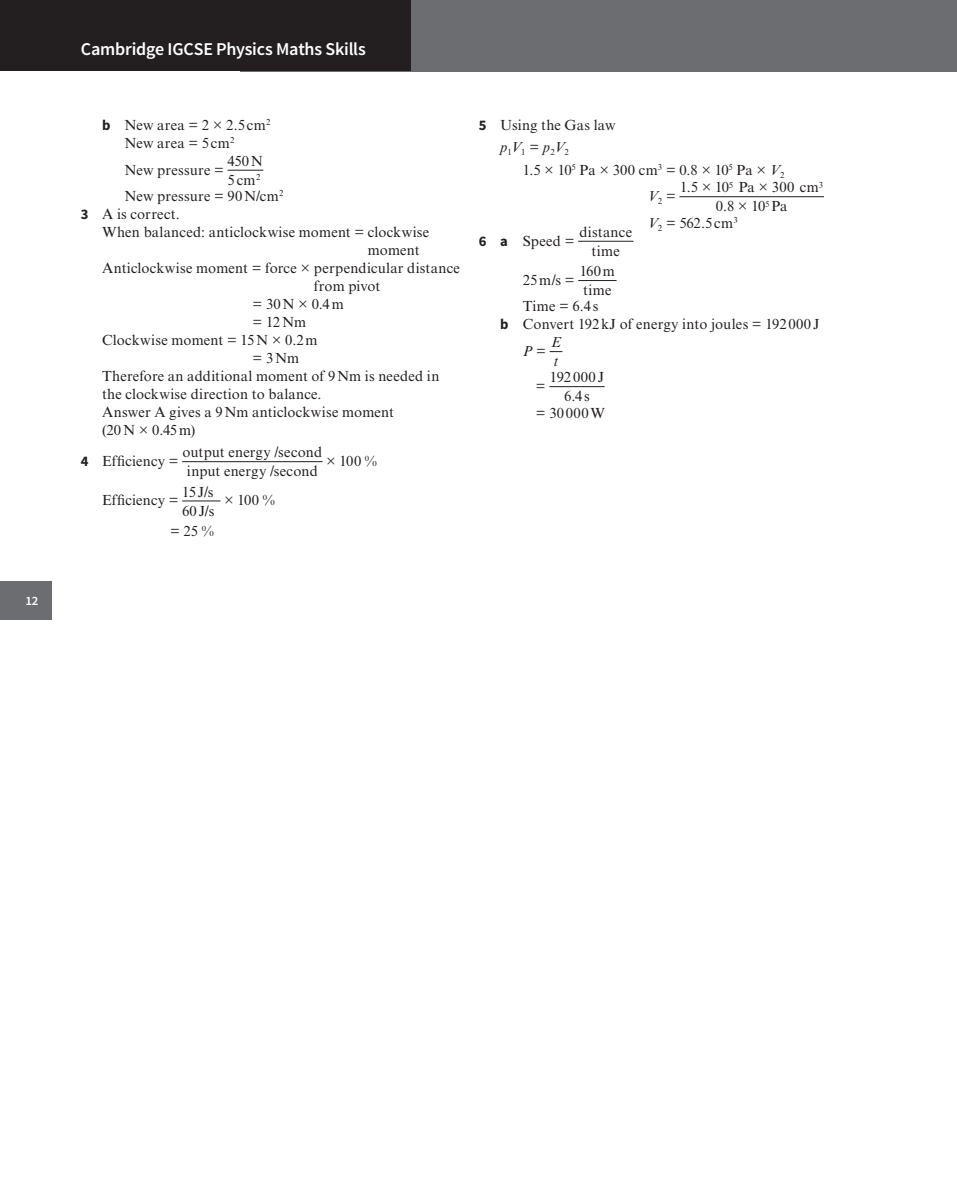
<style>
.page{position:relative;width:957px;height:1200px;background:#fff}
.page>*{position:absolute;margin:0;border:0;box-sizing:border-box;transform-origin:0 0}
.t1{font:600 18px "Source Sans Pro";letter-spacing:-.01em;color:#fff}
.t2{font:14.7px/19px "Times New Roman MT Std";letter-spacing:.015em;color:#231f20}
.t3{font:italic 14.7px/19px "Times New Roman MT Std";color:#231f20}
.t4{font:600 12.75px "Source Sans Pro";color:#fff}
.s1{font-family:"Source Sans Pro";font-weight:700}
.s2{font-style:italic}
.s3{font-style:normal}
</style>
<div class="page">
<div style="left:240px;top:0;width:717px;height:71px;background:#6c6d70"></div>
<hr style="left:228px;top:170px;width:35px;height:1px;background:#231f20">
<hr style="left:182px;top:461px;width:140px;height:1px;background:#231f20">
<hr style="left:182px;top:500px;width:38px;height:1px;background:#231f20">
<hr style="left:679px;top:196px;width:145px;height:1px;background:#231f20">
<hr style="left:578px;top:241px;width:55px;height:1px;background:#231f20">
<hr style="left:578px;top:280px;width:38px;height:1px;background:#231f20">
<svg style="left:549px;top:351px;width:13px;height:1px"></svg>
<hr style="left:549px;top:386px;width:56px;height:1px;background:#231f20">
<div style="left:0;top:580px;width:51px;height:39px;background:#6c6d70"></div>
<div style="left:0;top:0;width:411px;height:71px;background:#231f20"></div>
<p class="t4" style="left:25px;top:592px;width:15px">12</p>
<p class="t1" style="left:81px;top:37px;width:287px">Cambridge IGCSE Physics Maths Skills</p>
<p class="t2" style="left:125px;top:116px;width:147px;line-height:18px;text-indent:-23px"><span class="s1">b</span> New area = 2 × 2.5cm<sup>2<br></sup>New area = 5cm<sup>2</sup></p>
<p class="t2" style="left:125px;top:160px;width:101px">New pressure =</p>
<p class="t2" style="left:228px;top:151px;width:37px">450N<br>5cm<sup>2</sup></p>
<p class="t2" style="left:81px;top:187px;width:204px;line-height:18px;text-indent:44px">New pressure = 90N/cm<sup>2<br></sup><span class="s1">3</span> A is correct.</p>
<p class="t2" style="left:102px;top:222px;width:329px">When balanced: anticlockwise moment = clockwise</p>
<p class="t2" style="left:368px;top:240px;width:53px">moment</p>
<p class="t2" style="left:102px;top:258px;width:359px">Anticlockwise moment = force × perpendicular distance</p>
<p class="t2" style="left:314px;top:276px;width:68px">from pivot</p>
<p class="t2" style="left:253px;top:294px;width:93px">= 30N × 0.4m</p>
<p class="t2" style="left:253px;top:312px;width:55px">= 12Nm</p>
<p class="t2" style="left:102px;top:330px;width:217px">Clockwise moment = 15N × 0.2m</p>
<p class="t2" style="left:253px;top:348px;width:48px">= 3Nm</p>
<p class="t2" style="left:102px;top:366px;width:339px">Therefore an additional moment of 9Nm is needed in</p>
<p class="t2" style="left:102px;top:384px;width:221px">the clockwise direction to balance.</p>
<p class="t2" style="left:102px;top:402px;width:293px">Answer A gives a 9Nm anticlockwise moment</p>
<p class="t2" style="left:102px;top:421px;width:95px">(20N × 0.45m)</p>
<p class="t2" style="left:81px;top:451px;width:99px"><span class="s1">4</span> Efficiency =</p>
<p class="t2" style="left:182px;top:443px;width:141px;text-align:center">output energy /second input energy /second</p>
<p class="t2" style="left:326px;top:451px;width:52px">× 100 %</p>
<p class="t2" style="left:102px;top:490px;width:78px">Efficiency =</p>
<p class="t2" style="left:182px;top:482px;width:34px">15J/s<br>60J/s</p>
<p class="t2" style="left:224px;top:490px;width:52px">× 100 %</p>
<p class="t2" style="left:170px;top:521px;width:45px">= 25 %</p>
<p class="t2" style="left:500px;top:114px;width:117px;line-height:22.2px;text-indent:-21px"><span class="s1">5</span> Using the Gas law <span class="s2">p</span><sub>1</sub><span class="s2">V</span><sub>1</sub> = <span class="s2">p</span><sub>2</sub><span class="s2">V</span><sub>2</sub></p>
<p class="t2" style="left:648px;top:156px;width:138px;line-height:26.5px;text-indent:-125px">1.5 × 10<sup>5</sup> Pa × 300 cm<sup>3</sup> = 0.8 × 10<sup>5</sup> Pa × <span class="s2">V</span><sub>2<br></sub><span class="s2">V</span><sub>2</sub> =</p>
<p class="t2" style="left:680px;top:178px;width:145px;text-align:center">1.5 × 10<sup>5</sup> Pa × 300 cm<sup>3<br></sup>0.8 × 10<sup>5</sup> Pa</p>
<p class="t2" style="left:648px;top:213px;width:91px"><span class="s2">V</span><sub>2</sub> = 562.5cm<sup>3</sup></p>
<p class="t2" style="left:479px;top:231px;width:97px"><span class="s1">6 a</span> Speed =</p>
<p class="t2" style="left:579px;top:222px;width:54px;text-align:center">distance time</p>
<p class="t2" style="left:523px;top:270px;width:53px">25m/s =</p>
<p class="t2" style="left:580px;top:262px;width:37px">160m time</p>
<p class="t2" style="left:500px;top:297px;width:321px;line-height:18px;text-indent:23px">Time = 6.4 s<br><span class="s1">b</span> Convert 192kJ of energy into joules = 192 000J</p>
<p class="t3" style="left:523px;top:341px;width:25px">P <span class="s3">=</span></p>
<p class="t3" style="left:551px;top:333px;width:11px">E t</p>
<p class="t2" style="left:536px;top:376px;width:11px">=</p>
<p class="t2" style="left:550px;top:368px;width:56px;text-align:center">192000J<br>6.4 s</p>
<p class="t2" style="left:536px;top:403px;width:70px">= 30000W</p>
</div>
